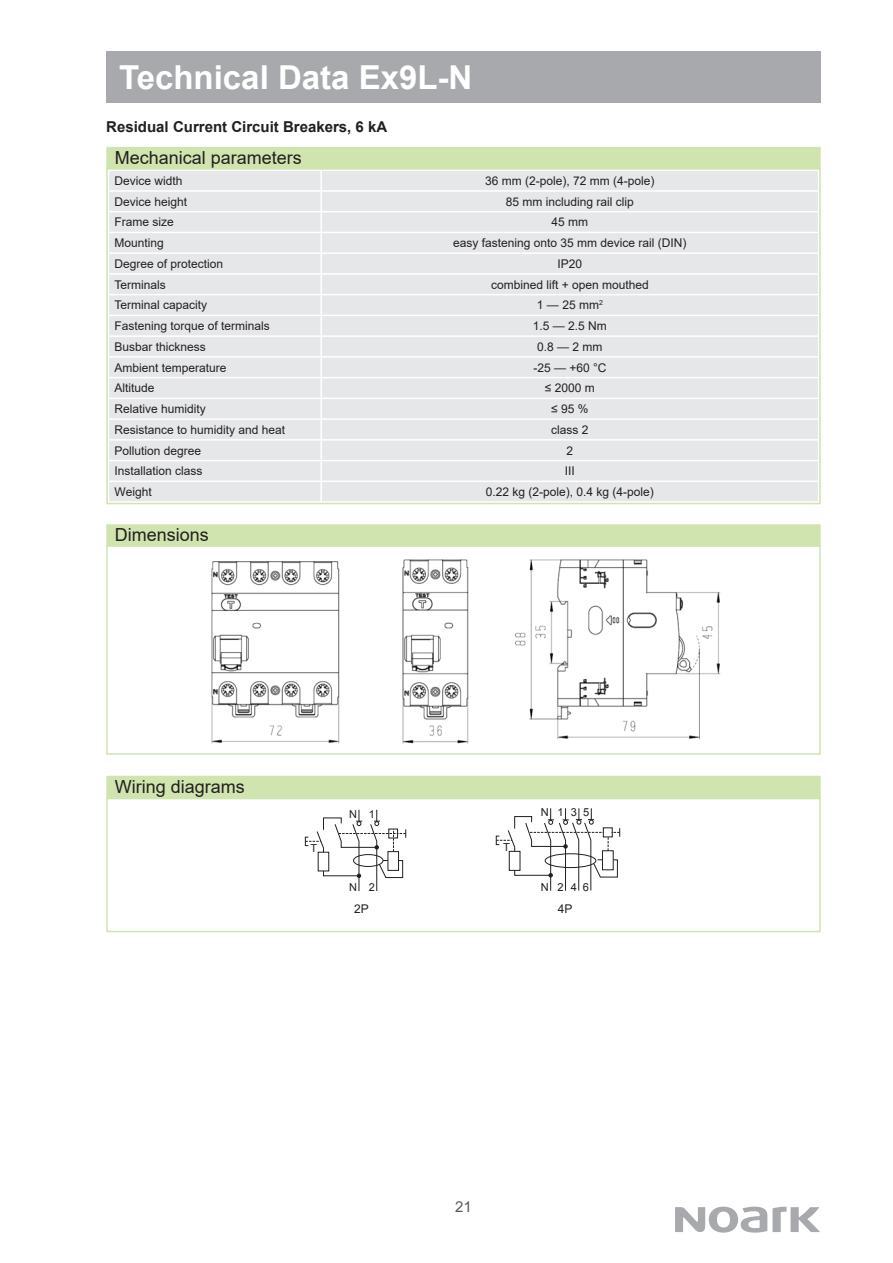
<style>
.page{position:relative;width:893px;height:1263px;background:#fff}
.page>*{position:absolute;margin:0;border:0;box-sizing:border-box;transform-origin:0 0}
.t1{font:700 33px "Arial";color:#fff}
.t2{font:18px "Arial";color:#231f20}
.t3{font:17.7px "Calibri";color:#231f20}
.t4{font:700 15px "Arial";color:#231f20}
.t5{font:15px "Arial";color:#57585a}
.t6{font:12px "Arial";color:#231f20}
.t7{font:11.1px "Arial";color:#231f20}
.t8{font:10.95px "Arial";color:#231f20}
</style>
<div class="page">
<svg style="left:675px;top:1206px;width:145px;height:26px"></svg>
<div style="left:106px;top:51px;width:715px;height:51px;background:#a8a9ad"></div>
<div style="left:109px;top:171px;width:709px;height:330px;background:#e6e7e9"></div>
<div style="left:322px;top:233px;width:496px;height:268px;background:#e6e7e9"></div>
<hr style="left:108px;top:190px;width:213px;height:2px;background:#fff">
<hr style="left:321px;top:190px;width:498px;height:2px;background:#fff">
<svg style="left:320px;top:171px;width:2px;height:40px"></svg>
<hr style="left:108px;top:211px;width:213px;height:1px;background:#fff">
<hr style="left:321px;top:211px;width:498px;height:1px;background:#fff">
<hr style="left:320px;top:212px;width:2px;height:20px;background:#fff">
<hr style="left:108px;top:232px;width:213px;height:1px;background:#fff">
<hr style="left:321px;top:232px;width:498px;height:1px;background:#fff">
<hr style="left:108px;top:252px;width:213px;height:2px;background:#fff">
<hr style="left:321px;top:252px;width:498px;height:2px;background:#fff">
<svg style="left:320px;top:233px;width:2px;height:61px"></svg>
<hr style="left:320px;top:295px;width:2px;height:20px;background:#fff">
<svg style="left:320px;top:316px;width:2px;height:61px"></svg>
<hr style="left:320px;top:378px;width:2px;height:20px;background:#fff">
<svg style="left:320px;top:399px;width:2px;height:102px"></svg>
<hr style="left:108px;top:273px;width:213px;height:2px;background:#fff">
<hr style="left:321px;top:273px;width:498px;height:2px;background:#fff">
<hr style="left:108px;top:294px;width:213px;height:1px;background:#fff">
<hr style="left:321px;top:294px;width:498px;height:1px;background:#fff">
<hr style="left:108px;top:315px;width:213px;height:1px;background:#fff">
<hr style="left:321px;top:315px;width:498px;height:1px;background:#fff">
<hr style="left:108px;top:335px;width:213px;height:2px;background:#fff">
<hr style="left:321px;top:335px;width:498px;height:2px;background:#fff">
<hr style="left:108px;top:356px;width:213px;height:2px;background:#fff">
<hr style="left:321px;top:356px;width:498px;height:2px;background:#fff">
<hr style="left:108px;top:377px;width:213px;height:1px;background:#fff">
<hr style="left:321px;top:377px;width:498px;height:1px;background:#fff">
<hr style="left:108px;top:398px;width:213px;height:1px;background:#fff">
<hr style="left:321px;top:398px;width:498px;height:1px;background:#fff">
<hr style="left:108px;top:418px;width:213px;height:2px;background:#fff">
<hr style="left:321px;top:418px;width:498px;height:2px;background:#fff">
<hr style="left:108px;top:439px;width:213px;height:2px;background:#fff">
<hr style="left:321px;top:439px;width:498px;height:2px;background:#fff">
<hr style="left:108px;top:460px;width:213px;height:1px;background:#fff">
<hr style="left:321px;top:460px;width:498px;height:1px;background:#fff">
<hr style="left:108px;top:480px;width:213px;height:2px;background:#fff">
<hr style="left:321px;top:480px;width:498px;height:2px;background:#fff">
<div style="left:106px;top:168px;width:715px;height:336px;border:2px solid #cfe4ae"></div>
<div style="left:106px;top:147px;width:715px;height:22px;background:#cfe4ae"></div>
<div style="left:106px;top:524px;width:715px;height:23px;background:#cfe4ae"></div>
<div style="left:106px;top:776px;width:715px;height:22px;background:#cfe4ae"></div>
<svg style="left:305px;top:810px;width:101px;height:81px"></svg>
<svg style="left:496px;top:808px;width:124px;height:83px"></svg>
<div style="left:106px;top:798px;width:715px;height:134px;border:2px solid #cfe4ae"></div>
<div style="left:106px;top:545px;width:715px;height:210px;border:2px solid #cfe4ae"></div>
<img style="left:211px;top:559px;width:510px;height:185px">
<h1 class="t1" style="left:119px;top:54px;width:355px">Technical Data Ex9L-N</h1>
<p class="t4" style="left:106px;top:116px;width:282px">Residual Current Circuit Breakers, 6 kA</p>
<h2 class="t2" style="left:115px;top:145px;width:189px">Mechanical parameters</h2>
<p class="t6" style="left:115px;top:172px;width:70px">Device width</p>
<p class="t6" style="left:485px;top:172px;width:171px">36 mm (2-pole), 72 mm (4-pole)</p>
<p class="t6" style="left:115px;top:193px;width:74px">Device height</p>
<p class="t6" style="left:506px;top:193px;width:130px">85 mm including rail clip</p>
<p class="t6" style="left:115px;top:214px;width:61px">Frame size</p>
<p class="t6" style="left:552px;top:214px;width:38px">45 mm</p>
<p class="t6" style="left:115px;top:235px;width:51px">Mounting</p>
<p class="t6" style="left:453px;top:235px;width:235px">easy fastening onto 35 mm device rail (DIN)</p>
<p class="t6" style="left:115px;top:255px;width:110px">Degree of protection</p>
<p class="t6" style="left:558px;top:255px;width:26px">IP20</p>
<p class="t6" style="left:115px;top:276px;width:53px">Terminals</p>
<p class="t6" style="left:491px;top:276px;width:159px">combined lift + open mouthed</p>
<p class="t6" style="left:115px;top:297px;width:94px">Terminal capacity</p>
<p class="t6" style="left:537px;top:297px;width:67px">1 — 25 mm<sup>2</sup></p>
<p class="t6" style="left:115px;top:318px;width:157px">Fastening torque of terminals</p>
<p class="t6" style="left:533px;top:318px;width:76px">1.5 — 2.5 Nm</p>
<p class="t6" style="left:115px;top:338px;width:93px">Busbar thickness</p>
<p class="t6" style="left:537px;top:338px;width:67px">0.8 — 2 mm</p>
<p class="t6" style="left:115px;top:359px;width:114px">Ambient temperature</p>
<p class="t6" style="left:533px;top:359px;width:75px">-25 — +60 °C</p>
<p class="t6" style="left:115px;top:380px;width:42px">Altitude</p>
<p class="t6" style="left:545px;top:380px;width:51px">≤ 2000 m</p>
<p class="t6" style="left:115px;top:401px;width:93px">Relative humidity</p>
<p class="t6" style="left:551px;top:401px;width:39px">≤ 95 %</p>
<p class="t6" style="left:115px;top:421px;width:172px">Resistance to humidity and heat</p>
<p class="t6" style="left:551px;top:421px;width:39px">class 2</p>
<p class="t6" style="left:115px;top:442px;width:88px">Pollution degree</p>
<p class="t6" style="left:567px;top:442px;width:8px">2</p>
<p class="t6" style="left:115px;top:463px;width:90px">Installation class</p>
<p class="t6" style="left:565px;top:463px;width:12px">III</p>
<p class="t6" style="left:115px;top:484px;width:39px">Weight</p>
<p class="t6" style="left:486px;top:484px;width:170px">0.22 kg (2-pole), 0.4 kg (4-pole)</p>
<h2 class="t2" style="left:115px;top:522px;width:96px">Dimensions</h2>
<h3 class="t3" style="left:170px;top:524px;width:39px">RCCB</h3>
<h2 class="t2" style="left:115px;top:774px;width:132px">Wiring diagrams</h2>
<p class="t8" style="left:310px;top:841px;width:8px">T</p>
<p class="t8" style="left:349px;top:806px;width:9px">N</p>
<p class="t8" style="left:369px;top:806px;width:8px">1</p>
<p class="t8" style="left:349px;top:880px;width:9px">N</p>
<p class="t8" style="left:369px;top:880px;width:8px">2</p>
<p class="t7" style="left:503px;top:840px;width:8px">T</p>
<p class="t7" style="left:541px;top:804px;width:10px">N</p>
<p class="t7" style="left:557px;top:804px;width:8px">1</p>
<p class="t7" style="left:571px;top:804px;width:20px">3 5</p>
<p class="t7" style="left:541px;top:880px;width:10px">N</p>
<p class="t7" style="left:571px;top:880px;width:20px">4 6</p>
<p class="t7" style="left:557px;top:880px;width:8px">2</p>
<p class="t6" style="left:354px;top:900px;width:16px">2P</p>
<p class="t6" style="left:558px;top:900px;width:16px">4P</p>
<p class="t5" style="left:455px;top:1197px;width:18px">21</p>
</div>
